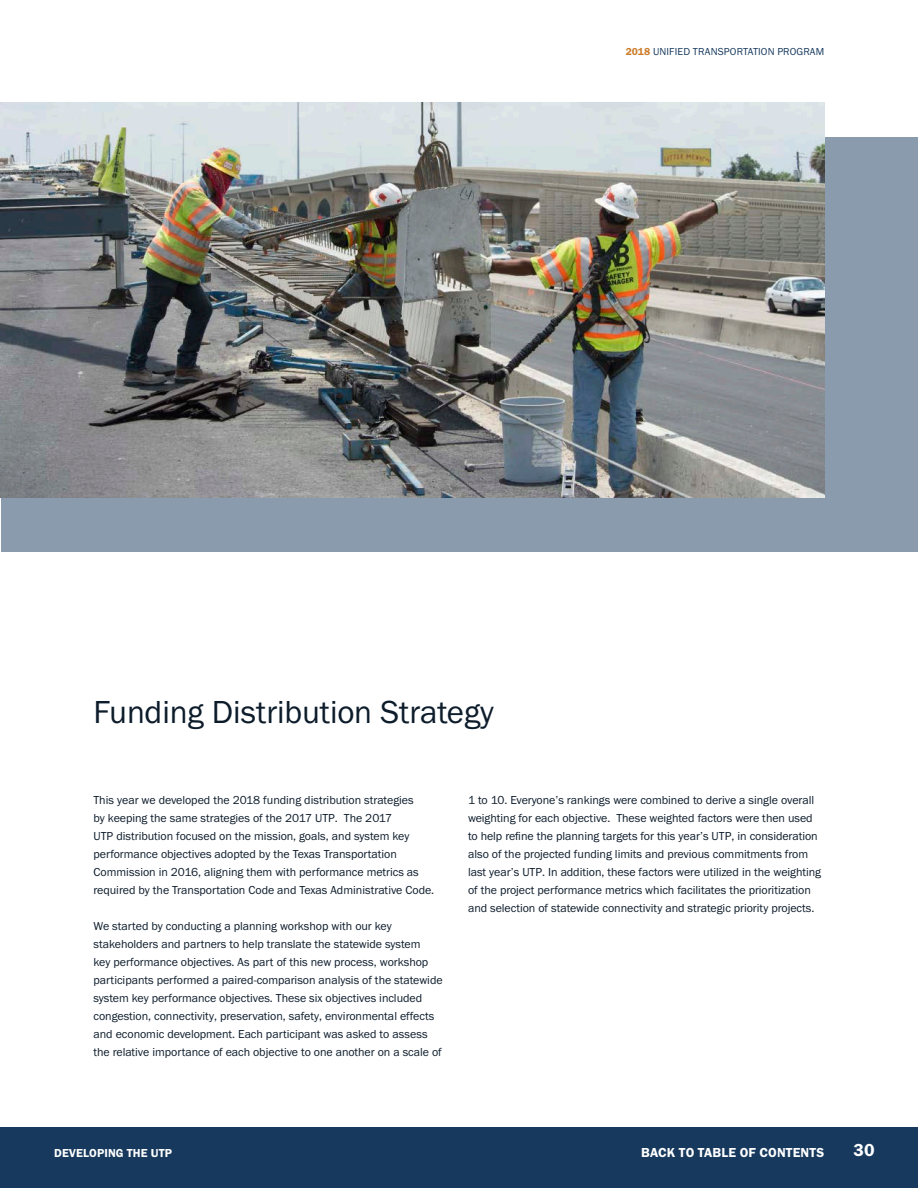
<style>
.page{position:relative;width:918px;height:1188px;background:#fff}
.page>*{position:absolute;margin:0;border:0;box-sizing:border-box;transform-origin:0 0}
.t1{font:33px "Franklin Gothic FS";color:#0d1c2b}
.t2{font:600 18px "Franklin Gothic FS";color:#fff}
.t3{font:600 13.5px "Franklin Gothic FS";letter-spacing:.015em;color:#fff}
.t4{font:12px/18px "Franklin Gothic FS";color:#0d1c2b}
.t5{font:600 12px "Franklin Gothic FS";letter-spacing:.015em;color:#fff}
.t6{font:10.5px "Franklin Gothic FS";letter-spacing:.015em;color:#16395d}
.s1{font-weight:600;color:#cc7c29}
</style>
<div class="page">
<div style="left:0;top:1127px;width:918px;height:61px;background:#16395d"></div>
<div style="left:1px;top:137px;width:917px;height:415px;background:#899bad"></div>
<img style="left:0;top:102px;width:824px;height:396px">
<p class="t6" style="left:626px;top:45px;width:200px"><span class="s1">2018</span> UNIFIED TRANSPORTATION PROGRAM</p>
<h1 class="t1" style="left:94px;top:694px;width:402px">Funding Distribution Strategy</h1>
<p class="t4" style="left:94px;top:791px;width:342px">This year we developed the 2018 funding distribution strategies<br>by keeping the same strategies of the 2017 UTP. The 2017<br>UTP distribution focused on the mission, goals, and system key performance objectives adopted by the Texas Transportation Commission in 2016, aligning them with performance metrics as required by the Transportation Code and Texas Administrative Code.</p>
<p class="t4" style="left:94px;top:917px;width:351px">We started by conducting a planning workshop with our key stakeholders and partners to help translate the statewide system<br>key performance objectives. As part of this new process, workshop participants performed a paired-comparison analysis of the statewide system key performance objectives. These six objectives included congestion, connectivity, preservation, safety, environmental effects and economic development. Each participant was asked to assess the relative importance of each objective to one another on a scale of</p>
<p class="t4" style="left:468px;top:791px;width:355px">1 to 10. Everyone’s rankings were combined to derive a single overall weighting for each objective. These weighted factors were then used to help refine the planning targets for this year’s UTP, in consideration also of the projected funding limits and previous commitments from last year’s UTP. In addition, these factors were utilized in the weighting of the project performance metrics which facilitates the prioritization and selection of statewide connectivity and strategic priority projects.</p>
<p class="t5" style="left:54px;top:1146px;width:119px">DEVELOPING THE UTP</p>
<p class="t3" style="left:641px;top:1145px;width:185px">BACK TO TABLE OF CONTENTS</p>
<h2 class="t2" style="left:853px;top:1140px;width:23px">30</h2>
</div>
